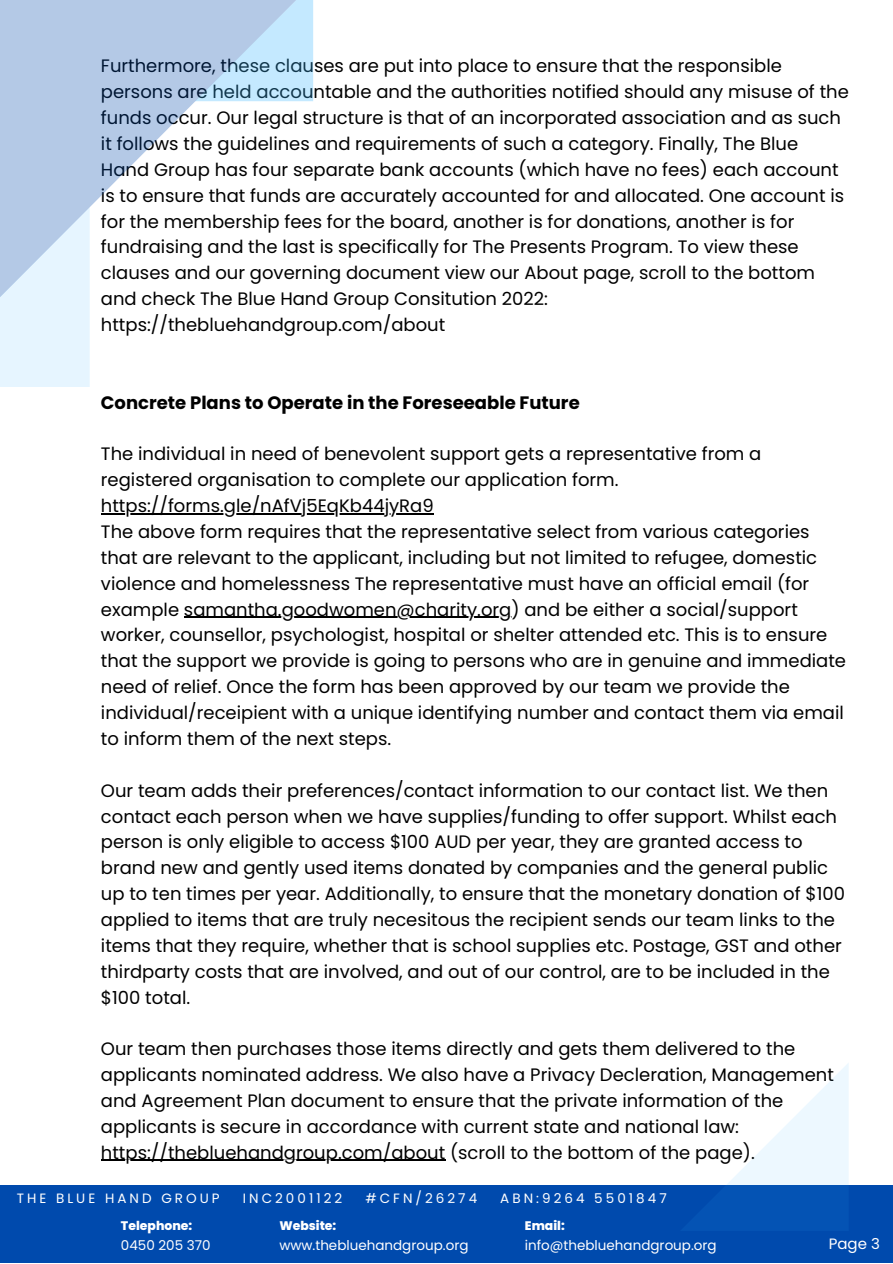
<style>
.page{position:relative;width:893px;height:1264px;background:#fff}
.page>*{position:absolute;margin:0;border:0;box-sizing:border-box;transform-origin:0 0}
.t1{font:18px/25.8px "Poppins";color:#000}
.t2{font:700 18px "Poppins";color:#000}
.t3{font:15px "Poppins";color:#fff}
.t4{font:13.5px "Poppins";color:#fff}
.t5{font:13.5px "Poppins";letter-spacing:.225em;color:#fff}
.t6{font:800 12.45px "Poppins";color:#fff}
</style>
<div class="page">
<hr style="left:101px;top:513px;width:332px;height:1px;background:#000">
<hr style="left:184px;top:616px;width:327px;height:2px;background:#000">
<hr style="left:101px;top:1159px;width:344px;height:1px;background:#000">
<svg style="left:0;top:0;width:313px;height:207px;fill:#b4c9e6"></svg>
<svg style="left:0;top:207px;width:90px;height:180px;background:#d9e9f8"></svg>
<svg style="left:195px;top:0;width:118px;height:101px;background:#bddbf4"></svg>
<div style="left:0;top:1184px;width:892px;height:78px;background:#004aad"></div>
<svg style="left:680px;top:1064px;width:168px;height:121px"></svg>
<p class="t1" style="left:101px;top:53px;width:749px">Furthermore, these clauses are put into place to ensure that the responsible persons are held accountable and the authorities notified should any misuse of the funds occur. Our legal structure is that of an incorporated association and as such it follows the guidelines and requirements of such a category. Finally, The Blue Hand Group has four separate bank accounts (which have no fees) each account is to ensure that funds are accurately accounted for and allocated. One account is for the membership fees for the board, another is for donations, another is for fundraising and the last is specifically for The Presents Program. To view these clauses and our governing document view our About page, scroll to the bottom and check The Blue Hand Group Consitution 2022: https://thebluehandgroup.com/about</p>
<p class="t2" style="left:101px;top:390px;width:480px">Concrete Plans to Operate in the Foreseeable Future</p>
<p class="t1" style="left:101px;top:441px;width:746px">The individual in need of benevolent support gets a representative from a registered organisation to complete our application form. https://forms.gle/nAfVj5EqKb44jyRa9<br>The above form requires that the representative select from various categories that are relevant to the applicant, including but not limited to refugee, domestic violence and homelessness The representative must have an official email (for example samantha.goodwomen@charity.org) and be either a social/support worker, counsellor, psychologist, hospital or shelter attended etc. This is to ensure that the support we provide is going to persons who are in genuine and immediate need of relief. Once the form has been approved by our team we provide the individual/receipient with a unique identifying number and contact them via email to inform them of the next steps.</p>
<p class="t1" style="left:101px;top:777px;width:745px">Our team adds their preferences/contact information to our contact list. We then contact each person when we have supplies/funding to offer support. Whilst each person is only eligible to access $100 AUD per year, they are granted access to brand new and gently used items donated by companies and the general public up to ten times per year. Additionally, to ensure that the monetary donation of $100 applied to items that are truly necesitous the recipient sends our team links to the items that they require, whether that is school supplies etc. Postage, GST and other thirdparty costs that are involved, and out of our control, are to be included in the $100 total.</p>
<p class="t1" style="left:101px;top:1036px;width:734px">Our team then purchases those items directly and gets them delivered to the applicants nominated address. We also have a Privacy Decleration, Management and Agreement Plan document to ensure that the private information of the applicants is secure in accordance with current state and national law: https://thebluehandgroup.com/about (scroll to the bottom of the page).</p>
<p class="t5" style="left:17px;top:1188px;width:205px">THE BLUE HAND GROUP</p>
<p class="t5" style="left:243px;top:1188px;width:101px">INC2001122</p>
<p class="t5" style="left:365px;top:1188px;width:113px">#CFN/26274</p>
<p class="t5" style="left:500px;top:1188px;width:168px">ABN:9264 5501847</p>
<p class="t6" style="left:121px;top:1216px;width:73px">Telephone:</p>
<p class="t6" style="left:279px;top:1216px;width:58px">Website:</p>
<p class="t6" style="left:525px;top:1216px;width:41px">Email:</p>
<p class="t4" style="left:121px;top:1235px;width:91px">0450 205 370</p>
<p class="t4" style="left:279px;top:1235px;width:191px">www.thebluehandgroup.org</p>
<p class="t4" style="left:525px;top:1236px;width:193px">info@thebluehandgroup.org</p>
<p class="t3" style="left:828px;top:1233px;width:53px">Page 3</p>
</div>
